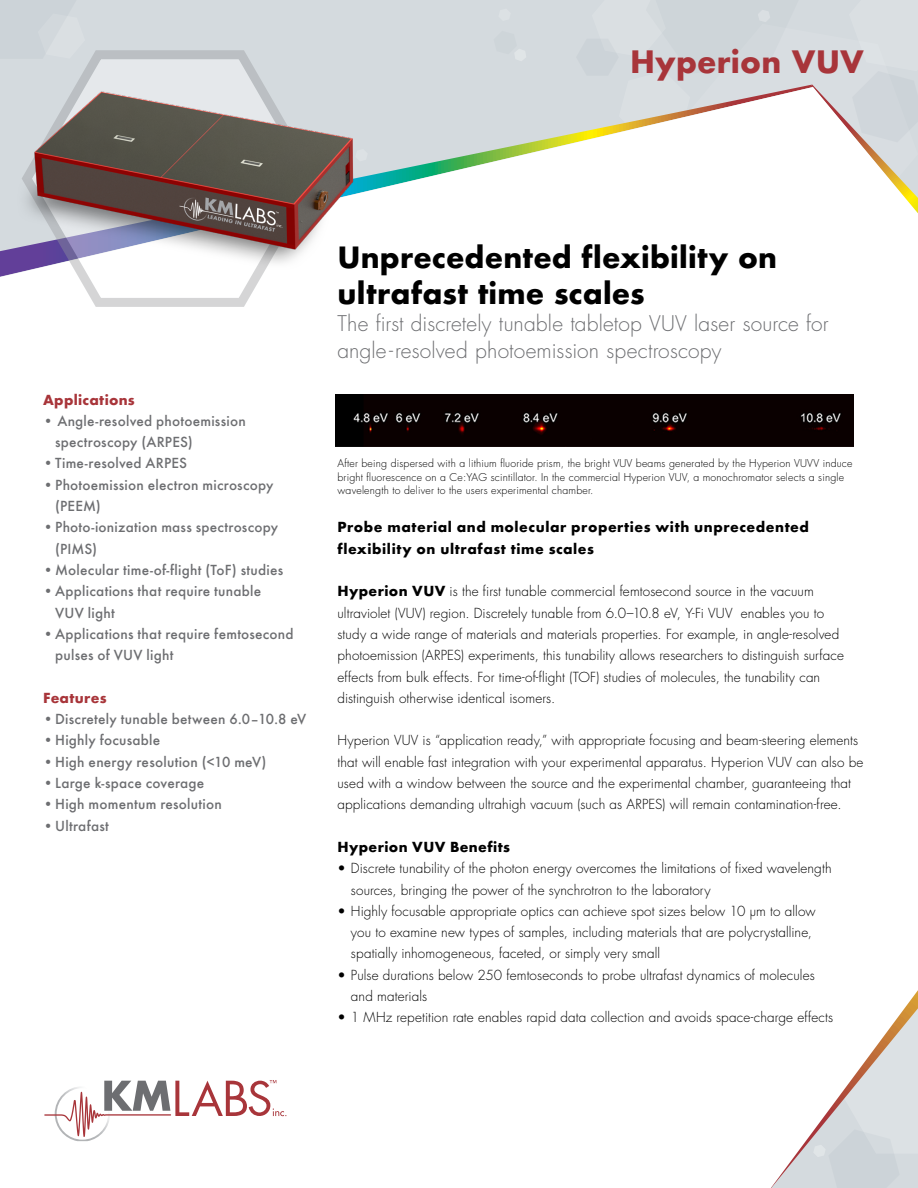
<style>
.page{position:relative;width:918px;height:1188px;background:#d4dade}
.page>*{position:absolute;margin:0;border:0;box-sizing:border-box;transform-origin:0 0}
.t1{font:700 30px "Futura";letter-spacing:.005em;color:#a8353a}
.t2{font:700 28.5px/36px "Futura";letter-spacing:.005em;color:#000}
.t3{font:300 21px/27px "Futura";letter-spacing:.01em;color:#6d6e71}
.t4{font:300 13.5px/21.3px "Futura";letter-spacing:.01em;color:#000}
.t5{font:500 13.5px/21.3px "Futura";letter-spacing:.015em;color:#6d6e71}
.t6{font:700 13.5px/21.3px "Futura";letter-spacing:.04em;color:#000}
.t7{font:700 13.5px "Futura";letter-spacing:.02em;color:#a8353a}
.t8{font:300 10.5px/13.5px "Futura";letter-spacing:.02em;color:#000}
.s1{font-weight:700}
</style>
<div class="page">
<svg style="left:515px;top:49px;width:11px;height:12px"></svg>
<div style="left:0;top:87px;width:918px;height:1101px;background:#fff"></div>
<img style="left:55px;top:1137px;width:55px;height:4px">
<svg style="left:44px;top:1080px;width:242px;height:57px;background:#e6d9da"></svg>
<svg style="left:16px;top:50px;width:307px;height:258px"></svg>
<img style="left:9px;top:87px;width:353px;height:191px">
<img style="left:335px;top:394px;width:519px;height:52px">
<h1 class="t1" style="left:630px;top:40px;width:235px">Hyperion VUV</h1>
<p class="t7" style="left:43px;top:390px;width:93px">Applications</p>
<p class="t5" style="left:55px;top:410px;width:192px;text-indent:-12px">• Angle-resolved photoemission spectroscopy (ARPES)</p>
<p class="t5" style="left:43px;top:453px;width:145px">•Time-resolved ARPES</p>
<p class="t5" style="left:55px;top:474px;width:220px;text-indent:-12px">•Photoemission electron microscopy (PEEM)</p>
<p class="t5" style="left:55px;top:517px;width:224px;text-indent:-12px">•Photo-ionization mass spectroscopy (PIMS)</p>
<p class="t5" style="left:43px;top:559px;width:241px">•Molecular time-of-flight (ToF) studies</p>
<p class="t5" style="left:55px;top:580px;width:208px;text-indent:-12px">•Applications that require tunable<br>VUV light</p>
<p class="t5" style="left:55px;top:623px;width:240px;text-indent:-12px">•Applications that require femtosecond pulses of VUV light</p>
<p class="t7" style="left:43px;top:688px;width:65px">Features</p>
<p class="t5" style="left:43px;top:708px;width:265px">•Discretely tunable between 6.0–10.8 eV</p>
<p class="t5" style="left:43px;top:730px;width:119px">•Highly focusable</p>
<p class="t5" style="left:43px;top:751px;width:225px">•High energy resolution (&lt;10 meV)</p>
<p class="t5" style="left:43px;top:772px;width:163px">•Large k-space coverage</p>
<p class="t5" style="left:43px;top:794px;width:180px">•High momentum resolution</p>
<p class="t5" style="left:43px;top:815px;width:67px">•Ultrafast</p>
<h2 class="t2" style="left:338px;top:240px;width:441px">Unprecedented flexibility on ultrafast time scales</h2>
<h3 class="t3" style="left:338px;top:310px;width:493px">The first discretely tunable tabletop VUV laser source for angle-resolved photoemission spectroscopy</h3>
<p class="t8" style="left:338px;top:457px;width:517px">After being dispersed with a lithium fluoride prism, the bright VUV beams generated by the Hyperion VUVV induce bright fluorescence on a Ce:YAG scintillator. In the commercial Hyperion VUV, a monochromator selects a single wavelength to deliver to the users experimental chamber.</p>
<p class="t6" style="left:337px;top:517px;width:473px">Probe material and molecular properties with unprecedented flexibility on ultrafast time scales</p>
<p class="t4" style="left:337px;top:581px;width:508px"><span class="s1">Hyperion VUV</span> is the first tunable commercial femtosecond source in the vacuum ultraviolet (VUV) region. Discretely tunable from 6.0–10.8 eV, Y-Fi VUV enables you to study a wide range of materials and materials properties. For example, in angle-resolved photoemission (ARPES) experiments, this tunability allows researchers to distinguish surface effects from bulk effects. For time-of-flight (TOF) studies of molecules, the tunability can distinguish otherwise identical isomers.</p>
<p class="t4" style="left:337px;top:730px;width:528px">Hyperion VUV is “application ready,” with appropriate focusing and beam-steering elements that will enable fast integration with your experimental apparatus. Hyperion VUV can also be used with a window between the source and the experimental chamber, guaranteeing that applications demanding ultrahigh vacuum (such as ARPES) will remain contamination-free.</p>
<p class="t6" style="left:337px;top:836px;width:174px">Hyperion VUV Benefits</p>
<p class="t4" style="left:351px;top:858px;width:482px;text-indent:-14px">• Discrete tunability of the photon energy overcomes the limitations of fixed wavelength sources, bringing the power of the synchrotron to the laboratory</p>
<p class="t4" style="left:351px;top:900px;width:466px;text-indent:-14px">• Highly focusable appropriate optics can achieve spot sizes below 10 µm to allow you to examine new types of samples, including materials that are polycrystalline, spatially inhomogeneous, faceted, or simply very small</p>
<p class="t4" style="left:351px;top:964px;width:465px;text-indent:-14px">• Pulse durations below 250 femtoseconds to probe ultrafast dynamics of molecules and materials</p>
<p class="t4" style="left:337px;top:1007px;width:497px">• 1 MHz repetition rate enables rapid data collection and avoids space-charge effects</p>
</div>
